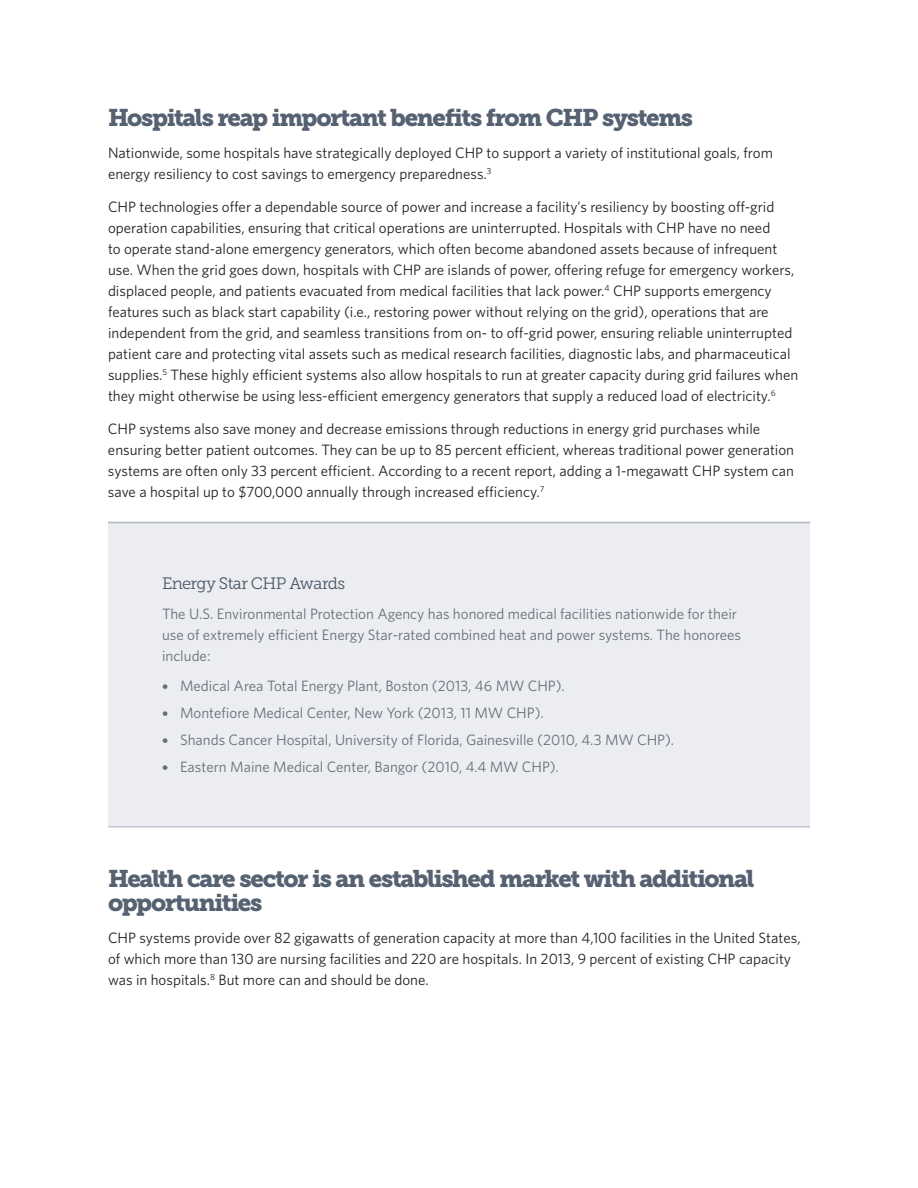
<style>
.page{position:relative;width:918px;height:1188px;background:#fff}
.page>*{position:absolute;margin:0;border:0;box-sizing:border-box;transform-origin:0 0}
.t1{font:24px/24px "Museo Slab 900";letter-spacing:-.055em;color:#566271}
.Callout_box_heading{font:16.5px "Museo Slab 300";letter-spacing:-.035em;color:#475767}
.Body{font:15px/21px "Whitney";color:#231f20}
.Callout_box_text{font:15px/21px "Whitney";color:#646e7b}
.s1{font-family:"Museo Sans 500"}
</style>
<div class="page">
<div style="left:108px;top:522px;width:702px;height:304px;background:#ecedf0"></div>
<hr style="left:108px;top:826px;width:702px;height:2px;background:#808ba1">
<hr style="left:108px;top:522px;width:702px;height:1px;background:#808ba1">
<h1 class="t1" style="left:108px;top:106px;width:587px">Hospitals reap important benefits from CHP systems</h1>
<p class="Body" style="left:108px;top:141px;width:666px">Nationwide, some hospitals have strategically deployed CHP to support a variety of institutional goals, from energy resiliency to cost savings to emergency preparedness.<sup>3</sup></p>
<p class="Body" style="left:108px;top:195px;width:692px">CHP technologies offer a dependable source of power and increase a facility’s resiliency by boosting off-grid operation capabilities, ensuring that critical operations are uninterrupted. Hospitals with CHP have no need<br>to operate stand-alone emergency generators, which often become abandoned assets because of infrequent use. When the grid goes down, hospitals with CHP are islands of power, offering refuge for emergency workers, displaced people, and patients evacuated from medical facilities that lack power.<sup>4</sup> CHP supports emergency features such as black start capability (i.e., restoring power without relying on the grid), operations that are independent from the grid, and seamless transitions from on- to off-grid power, ensuring reliable uninterrupted patient care and protecting vital assets such as medical research facilities, diagnostic labs, and pharmaceutical supplies.<sup>5</sup> These highly efficient systems also allow hospitals to run at greater capacity during grid failures when they might otherwise be using less-efficient emergency generators that supply a reduced load of electricity.<sup>6</sup></p>
<p class="Body" style="left:108px;top:417px;width:688px">CHP systems also save money and decrease emissions through reductions in energy grid purchases while ensuring better patient outcomes. They can be up to 85 percent efficient, whereas traditional power generation systems are often only 33 percent efficient. According to a recent report, adding a 1-megawatt CHP system can save a hospital up to $700,000 annually through increased efficiency.<sup>7</sup></p>
<p class="Callout_box_heading" style="left:162px;top:574px;width:185px">Energy Star CHP Awards</p>
<p class="Callout_box_text" style="left:162px;top:603px;width:581px">The U.S. Environmental Protection Agency has honored medical facilities nationwide for their use of extremely efficient Energy Star-rated combined heat and power systems. The honorees include:</p>
<p class="Callout_box_text" style="left:162px;top:675px;width:404px"><span class="s1">•</span> Medical Area Total Energy Plant, Boston (2013, 46 MW CHP).</p>
<p class="Callout_box_text" style="left:162px;top:702px;width:383px"><span class="s1">•</span> Montefiore Medical Center, New York (2013, 11 MW CHP).</p>
<p class="Callout_box_text" style="left:162px;top:729px;width:514px"><span class="s1">•</span> Shands Cancer Hospital, University of Florida, Gainesville (2010, 4.3 MW CHP).</p>
<p class="Callout_box_text" style="left:162px;top:756px;width:398px"><span class="s1">•</span> Eastern Maine Medical Center, Bangor (2010, 4.4 MW CHP).</p>
<h1 class="t1" style="left:108px;top:867px;width:648px">Health care sector is an established market with additional opportunities</h1>
<p class="Body" style="left:108px;top:927px;width:694px">CHP systems provide over 82 gigawatts of generation capacity at more than 4,100 facilities in the United States, of which more than 130 are nursing facilities and 220 are hospitals. In 2013, 9 percent of existing CHP capacity was in hospitals.<sup>8</sup> But more can and should be done.</p>
</div>
